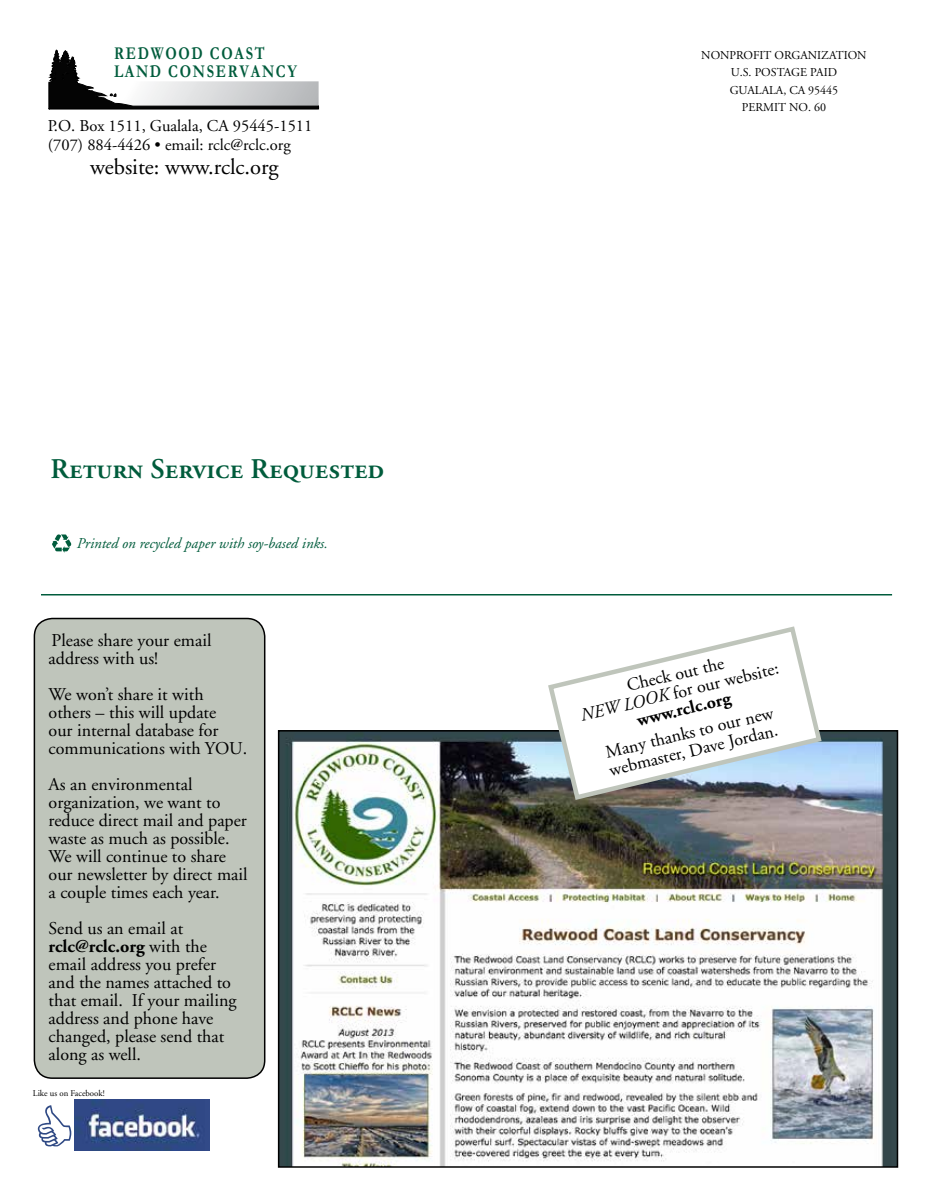
<style>
.page{position:relative;width:929px;height:1188px;background:#fff}
.page>*{position:absolute;margin:0;border:0;box-sizing:border-box;transform-origin:0 0}
.t1{font:28.5px "Adobe Garamond Semibold SC";color:#005c3c}
.t2{font:22.5px "Adobe Garamond";color:#000}
.t3{font:18px/18px "Adobe Garamond";color:#000}
.t4{font:700 18px/18.3px "Garamond";letter-spacing:.12em;color:#005c3c;scale:.8 1}
.t5{font:16.5px/19.8px "Adobe Garamond";color:#000}
.t6{font:italic 15px "Adobe Garamond";color:#005c3c}
.t7{font:12px "Adobe Garamond";color:#000}
.t8{font:8.85px "Adobe Garamond";color:#000}
.s1{font-weight:700}
.s2{font-style:italic}
</style>
<div class="page">
<hr style="left:41px;top:594px;width:850px;height:2px;background:#005c3c">
<svg style="left:49px;top:50px;width:270px;height:59px"></svg>
<svg style="left:52px;top:534px;width:19px;height:19px"></svg>
<img style="left:75px;top:1100px;width:134px;height:51px">
<img style="left:281px;top:733px;width:614px;height:432px">
<div style="left:278px;top:730px;width:620px;height:438px;border:2px solid #000"></div>
<div style="left:34px;top:619px;width:231px;height:459px;background:#bfc5bb;border-radius:18px"></div>
<div style="left:34px;top:618px;width:231px;height:461px;border:2px solid #000;border-radius:18px"></div>
<svg style="left:545px;top:626px;width:279px;height:177px"></svg>
<p class="t4" style="left:114px;top:44px;width:230px">REDWOOD COAST<br>LAND CONSERVANCY</p>
<p class="t5" style="left:48px;top:116px;width:266px">P.O. Box 1511, Gualala, CA 95445-1511 (707) 884-4426 • email: rclc@rclc.org</p>
<p class="t2" style="left:90px;top:155px;width:190px">website: www.rclc.org</p>
<h1 class="t1" style="left:51px;top:453px;width:335px">Return Service Requested</h1>
<p class="t6" style="left:77px;top:535px;width:252px">Printed on recycled paper with soy-based inks.</p>
<p class="t3" style="left:49px;top:632px;width:164px">Please share your email address with us!</p>
<p class="t3" style="left:49px;top:686px;width:200px">We won’t share it with others – this will update<br>our internal database for communications with YOU.</p>
<p class="t3" style="left:49px;top:776px;width:200px">As an environmental organization, we want to reduce direct mail and paper waste as much as possible.<br>We will continue to share our newsletter by direct mail a couple times each year.</p>
<p class="t3" style="left:49px;top:920px;width:189px">Send us an email at <span class="s1">rclc@rclc.org</span> with the email address you prefer and the names attached to that email. If your mailing address and phone have changed, please send that along as well.</p>
<p class="t8" style="left:33px;top:1088px;width:73px">Like us on Facebook!</p>
<p class="t7" style="left:701px;top:49px;width:9px">nonprofit</p>
<p class="t7" style="left:774px;top:49px;width:9px">organization</p>
<p class="t7" style="left:730px;top:66px;width:39px">U.S. Postage</p>
<p class="t7" style="left:810px;top:66px;width:8px">paid</p>
<p class="t7" style="left:729px;top:83px;width:18px">Gualala</p>
<p class="t7" style="left:783px;top:83px;width:56px">, CA 95445</p>
<p class="t7" style="left:741px;top:101px;width:15px">Permit</p>
<p class="t7" style="left:789px;top:101px;width:38px">no. 60</p>
<p class="t3" style="left:574px;top:689px;width:205px;text-align:center;rotate:-13deg">Check out the<br><span class="s2">NEW LOOK</span> for our website: <span class="s1">www.rclc.org</span></p>
<p class="t3" style="left:603px;top:744px;width:174px;rotate:-13deg">Many thanks to our new webmaster, Dave Jordan.</p>
</div>
